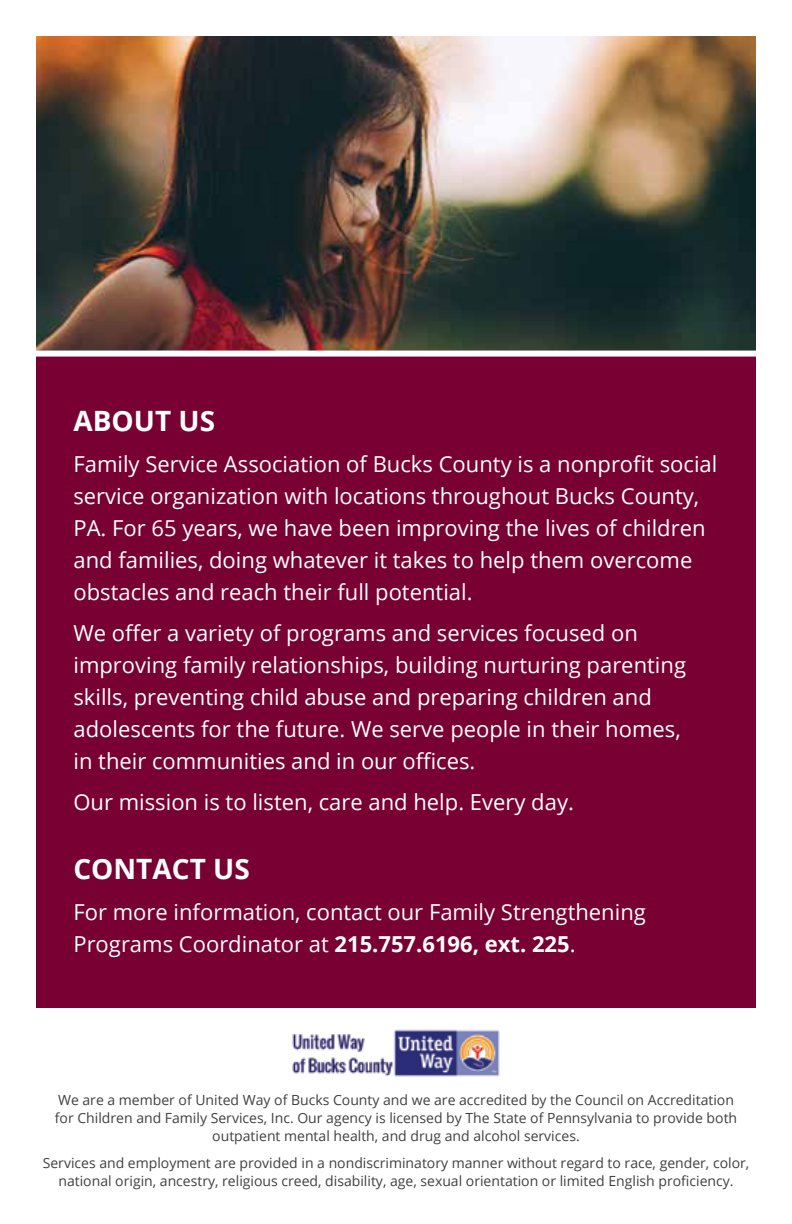
<style>
.page{position:relative;width:792px;height:1224px;background:#fff}
.page>*{position:absolute;margin:0;border:0;box-sizing:border-box;transform-origin:0 0}
.t1{font:700 28px "Open Sans";color:#fff}
.t2{font:22px/32px "Open Sans";color:#fff}
.t3{font:14px/18px "Open Sans";color:#414042;text-align:center}
.s1{font-weight:700}
</style>
<div class="page">
<div style="left:36px;top:354px;width:720px;height:654px;background:#780032"></div>
<img style="left:36px;top:36px;width:720px;height:315px">
<div style="left:24px;top:351px;width:744px;height:6px;background:#fff"></div>
<img style="left:292px;top:1029px;width:208px;height:48px">
<p class="t1" style="left:73px;top:401px;width:143px">ABOUT US</p>
<p class="t2" style="left:73px;top:447px;width:645px">Family Service Association of Bucks County is a nonprofit social service organization with locations throughout Bucks County, PA. For 65 years, we have been improving the lives of children and families, doing whatever it takes to help them overcome obstacles and reach their full potential.</p>
<p class="t2" style="left:73px;top:616px;width:614px">We offer a variety of programs and services focused on improving family relationships, building nurturing parenting skills, preventing child abuse and preparing children and adolescents for the future. We serve people in their homes, in their communities and in our offices.</p>
<p class="t2" style="left:73px;top:786px;width:502px">Our mission is to listen, care and help. Every day.</p>
<p class="t1" style="left:73px;top:849px;width:178px">CONTACT US</p>
<p class="t2" style="left:73px;top:895px;width:574px">For more information, contact our Family Strengthening<br>Programs Coordinator at <span class="s1">215.757.6196, ext. 225</span>.</p>
<p class="t3" style="left:55px;top:1091px;width:684px">We are a member of United Way of Bucks County and we are accredited by the Council on Accreditation for Children and Family Services, Inc. Our agency is licensed by The State of Pennsylvania to provide both outpatient mental health, and drug and alcohol services.</p>
<p class="t3" style="left:43px;top:1154px;width:708px">Services and employment are provided in a nondiscriminatory manner without regard to race, gender, color, national origin, ancestry, religious creed, disability, age, sexual orientation or limited English proficiency.</p>
</div>
